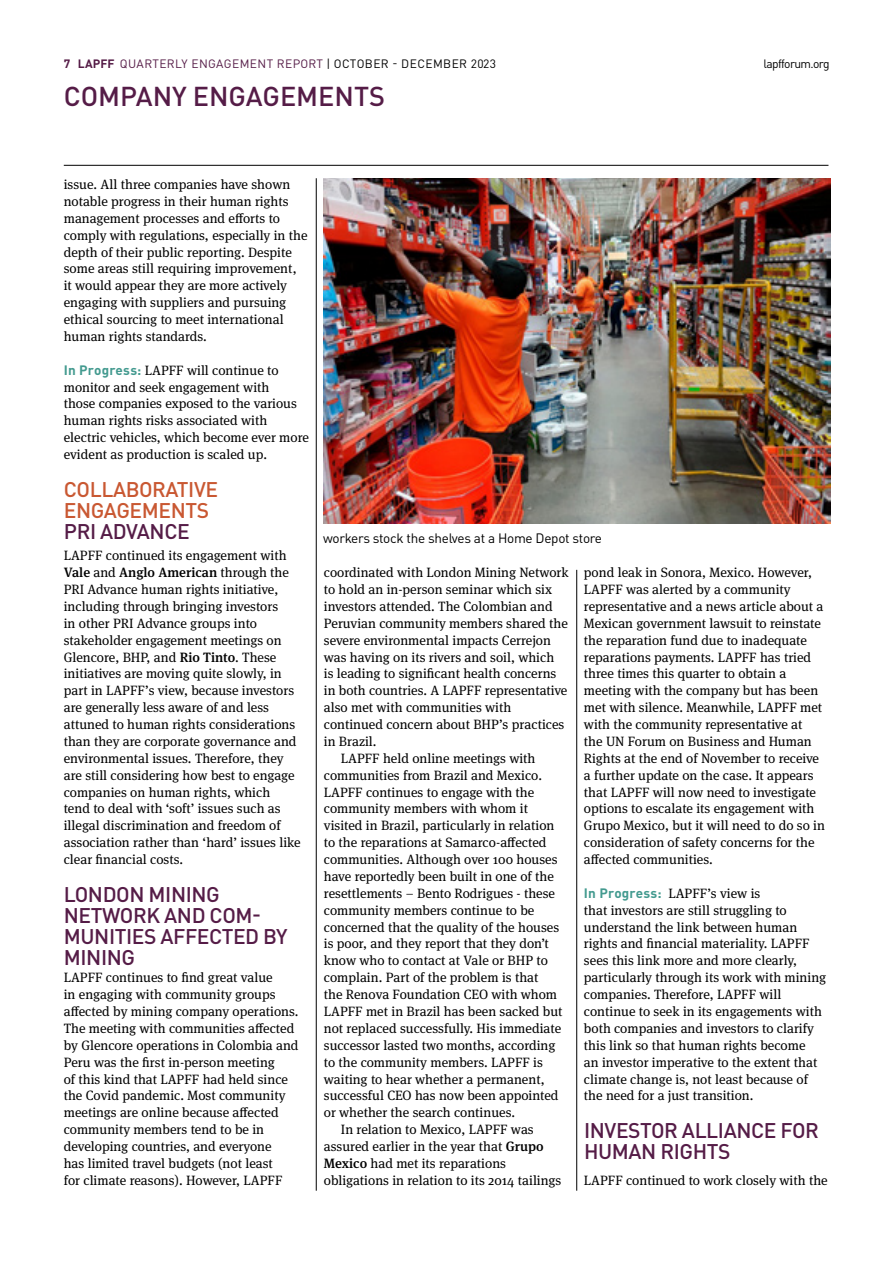
<style>
.page{position:relative;width:893px;height:1263px;background:#fff}
.page>*{position:absolute;margin:0;border:0;box-sizing:border-box;transform-origin:0 0}
.t1{font:500 27px "DINOT";color:#551c47}
.t2{font:500 21px/21px "DINOT";letter-spacing:-.02em;color:#551c47}
.t3{font:500 21px/21px "DINOT";letter-spacing:-.02em;color:#c95832}
.t4{font:13.5px/16.8px "Meta Serif OT";color:#000}
.t5{font:13.5px "DINOT";letter-spacing:-.02em;color:#000}
.t6{font:12px "DINOT";letter-spacing:.035em;color:#551c47}
.t7{font:12px "DINOT";letter-spacing:-.05em;color:#000}
.s1{font-weight:700}
.s2{color:#000}
.s3{font-family:"DINOT";font-weight:700;color:#439a8f}
.s4{font-weight:500}
</style>
<div class="page">
<hr style="left:64px;top:165px;width:764px;height:1px;background:#000">
<hr style="left:576px;top:570px;width:1px;height:621px;background:#000">
<hr style="left:316px;top:178px;width:1px;height:1013px;background:#000">
<img style="left:323px;top:178px;width:508px;height:346px">
<p class="t6" style="left:64px;top:54px;width:434px"><span class="s1">7 LAPFF</span> QUARTERLY ENGAGEMENT REPORT <span class="s2">| OCTOBER - DECEMBER 2023</span></p>
<p class="t7" style="left:763px;top:55px;width:68px">lapfforum.org</p>
<h1 class="t1" style="left:64px;top:75px;width:323px">COMPANY ENGAGEMENTS</h1>
<p class="t4" style="left:64px;top:176px;width:245px">issue. All three companies have shown notable progress in their human rights management processes and efforts to comply with regulations, especially in the depth of their public reporting. Despite some areas still requiring improvement, it would appear they are more actively engaging with suppliers and pursuing ethical sourcing to meet international human rights standards.</p>
<p class="t4" style="left:64px;top:362px;width:247px"><span class="s3">In Progress:</span> LAPFF will continue to monitor and seek engagement with<br>those companies exposed to the various human rights risks associated with electric vehicles, which become ever more evident as production is scaled up.</p>
<h2 class="t3" style="left:64px;top:477px;width:156px">COLLABORATIVE<br>ENGAGEMENTS</h2>
<h2 class="t2" style="left:64px;top:519px;width:127px">PRI ADVANCE</h2>
<p class="t4" style="left:64px;top:547px;width:238px">LAPFF continued its engagement with <span class="s4">Vale</span> and <span class="s4">Anglo American</span> through the PRI Advance human rights initiative, including through bringing investors<br>in other PRI Advance groups into stakeholder engagement meetings on Glencore, BHP, and <span class="s4">Rio Tinto</span>. These initiatives are moving quite slowly, in part in LAPFF’s view, because investors are generally less aware of and less attuned to human rights considerations than they are corporate governance and environmental issues. Therefore, they are still considering how best to engage companies on human rights, which<br>tend to deal with ‘soft’ issues such as illegal discrimination and freedom of association rather than ‘hard’ issues like clear financial costs.</p>
<h2 class="t2" style="left:64px;top:882px;width:225px">LONDON MINING<br>NETWORK AND COM-<br>MUNITIES AFFECTED BY<br>MINING</h2>
<p class="t4" style="left:64px;top:969px;width:236px">LAPFF continues to find great value<br>in engaging with community groups affected by mining company operations.<br>The meeting with communities affected by Glencore operations in Colombia and Peru was the first in-person meeting<br>of this kind that LAPFF had held since the Covid pandemic. Most community meetings are online because affected community members tend to be in developing countries, and everyone<br>has limited travel budgets (not least<br>for climate reasons). However, LAPFF</p>
<p class="t5" style="left:323px;top:528px;width:281px">workers stock the shelves at a Home Depot store</p>
<p class="t4" style="left:324px;top:564px;width:246px">coordinated with London Mining Network</p>
<p class="t4" style="left:324px;top:581px;width:230px">to hold an in-person seminar which six</p>
<p class="t4" style="left:324px;top:598px;width:230px">investors attended. The Colombian and</p>
<p class="t4" style="left:324px;top:615px;width:246px">Peruvian community members shared the</p>
<p class="t4" style="left:324px;top:632px;width:229px">severe environmental impacts Cerrejon</p>
<p class="t4" style="left:324px;top:649px;width:232px">was having on its rivers and soil, which</p>
<p class="t4" style="left:324px;top:666px;width:234px">is leading to significant health concerns</p>
<p class="t4" style="left:324px;top:682px;width:245px">in both countries. A LAPFF representative</p>
<p class="t4" style="left:324px;top:699px;width:189px">also met with communities with</p>
<p class="t4" style="left:324px;top:716px;width:242px">continued concern about BHP’s practices</p>
<p class="t4" style="left:324px;top:733px;width:54px">in Brazil.</p>
<p class="t4" style="left:341px;top:750px;width:196px">LAPFF held online meetings with</p>
<p class="t4" style="left:324px;top:767px;width:220px">communities from Brazil and Mexico.</p>
<p class="t4" style="left:324px;top:784px;width:212px">LAPFF continues to engage with the</p>
<p class="t4" style="left:324px;top:801px;width:206px">community members with whom it</p>
<p class="t4" style="left:324px;top:817px;width:232px">visited in Brazil, particularly in relation</p>
<p class="t4" style="left:324px;top:834px;width:224px">to the reparations at Samarco-affected</p>
<p class="t4" style="left:324px;top:851px;width:235px">communities. Although over 100 houses</p>
<p class="t4" style="left:324px;top:868px;width:232px">have reportedly been built in one of the</p>
<p class="t4" style="left:324px;top:885px;width:233px">resettlements – Bento Rodrigues - these</p>
<p class="t4" style="left:324px;top:902px;width:212px">community members continue to be</p>
<p class="t4" style="left:324px;top:919px;width:237px">concerned that the quality of the houses</p>
<p class="t4" style="left:324px;top:936px;width:227px">is poor, and they report that they don’t</p>
<p class="t4" style="left:324px;top:952px;width:226px">know who to contact at Vale or BHP to</p>
<p class="t4" style="left:324px;top:969px;width:216px">complain. Part of the problem is that</p>
<p class="t4" style="left:324px;top:986px;width:235px">the Renova Foundation CEO with whom</p>
<p class="t4" style="left:324px;top:1003px;width:240px">LAPFF met in Brazil has been sacked but</p>
<p class="t4" style="left:324px;top:1020px;width:239px">not replaced successfully. His immediate</p>
<p class="t4" style="left:324px;top:1037px;width:233px">successor lasted two months, according</p>
<p class="t4" style="left:324px;top:1054px;width:221px">to the community members. LAPFF is</p>
<p class="t4" style="left:324px;top:1071px;width:223px">waiting to hear whether a permanent,</p>
<p class="t4" style="left:324px;top:1087px;width:236px">successful CEO has now been appointed</p>
<p class="t4" style="left:324px;top:1104px;width:193px">or whether the search continues.</p>
<p class="t4" style="left:341px;top:1121px;width:194px">In relation to Mexico, LAPFF was</p>
<p class="t4" style="left:324px;top:1138px;width:221px">assured earlier in the year that <span class="s4">Grupo</span></p>
<p class="t4" style="left:324px;top:1155px;width:184px"><span class="s4">Mexico</span> had met its reparations</p>
<p class="t4" style="left:324px;top:1172px;width:239px">obligations in relation to its 2014 tailings</p>
<p class="t4" style="left:584px;top:564px;width:243px">pond leak in Sonora, Mexico. However, LAPFF was alerted by a community representative and a news article about a Mexican government lawsuit to reinstate the reparation fund due to inadequate reparations payments. LAPFF has tried three times this quarter to obtain a meeting with the company but has been met with silence. Meanwhile, LAPFF met with the community representative at<br>the UN Forum on Business and Human Rights at the end of November to receive a further update on the case. It appears that LAPFF will now need to investigate options to escalate its engagement with Grupo Mexico, but it will need to do so in consideration of safety concerns for the affected communities.</p>
<p class="t4" style="left:584px;top:885px;width:244px"><span class="s3">In Progress:</span> LAPFF’s view is<br>that investors are still struggling to understand the link between human rights and financial materiality. LAPFF sees this link more and more clearly, particularly through its work with mining companies. Therefore, LAPFF will continue to seek in its engagements with both companies and investors to clarify this link so that human rights become<br>an investor imperative to the extent that climate change is, not least because of the need for a just transition.</p>
<h2 class="t2" style="left:584px;top:1118px;width:236px">INVESTOR ALLIANCE FOR<br>HUMAN RIGHTS</h2>
<p class="t4" style="left:584px;top:1172px;width:245px">LAPFF continued to work closely with the</p>
</div>
